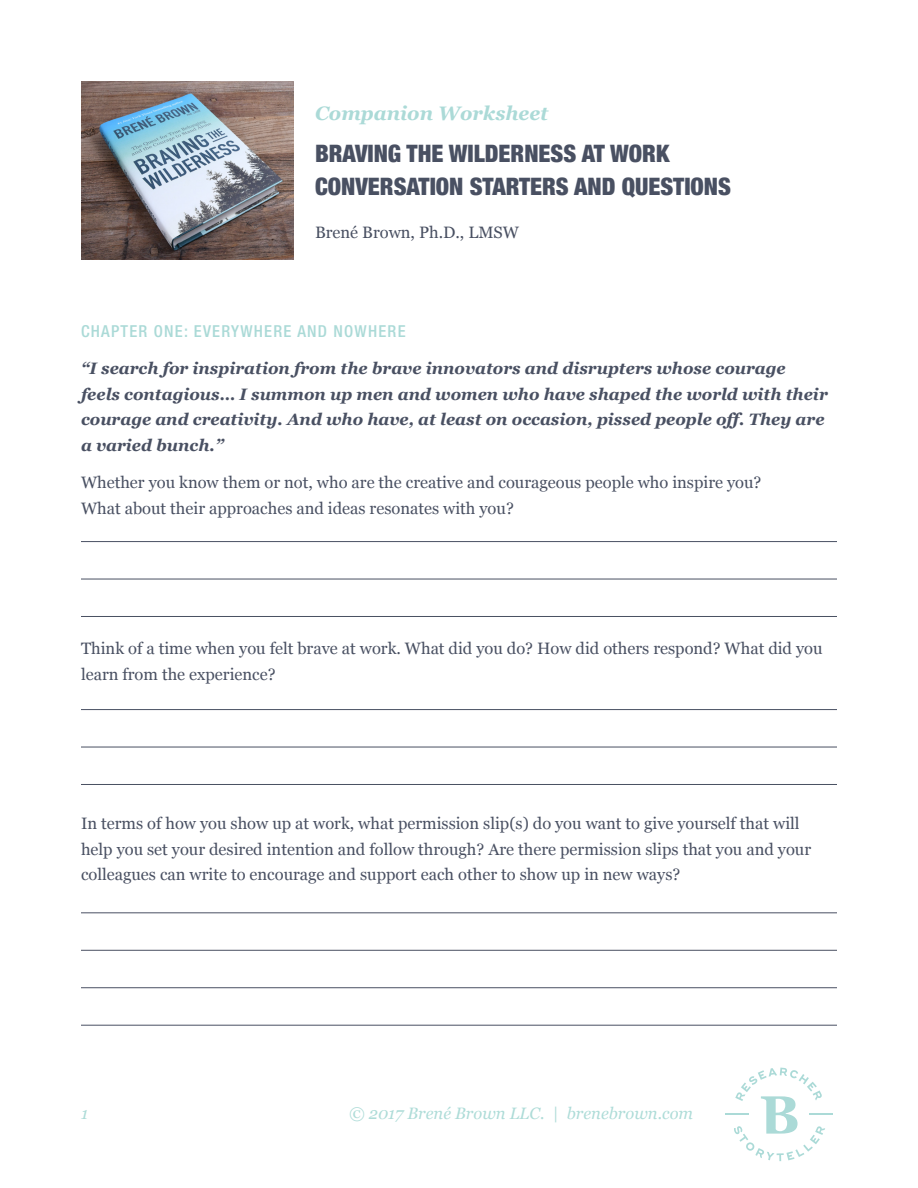
<style>
.page{position:relative;width:918px;height:1188px;background:#fff}
.page>*{position:absolute;margin:0;border:0;box-sizing:border-box;transform-origin:0 0}
.t1{font:900 condensed 24px/33px "Helvetica Neue";color:#495062}
.t2{font:italic 700 19.5px "Georgia";color:#abdad7}
.t3{font:16.5px/25.5px "Georgia";color:#495062}
.t4{font:italic 700 16.5px/25.5px "Georgia";color:#495062}
.t5{font:italic 16.5px "Georgia";color:#aedcd8}
.t6{font:500 condensed 16.5px "Helvetica Neue";letter-spacing:.075em;color:#abdad7}
</style>
<div class="page">
<svg style="left:725px;top:1068px;width:108px;height:93px"></svg>
<img style="left:81px;top:81px;width:212px;height:178px">
<hr style="left:81px;top:541px;width:756px;height:1px;background:#495062">
<hr style="left:81px;top:579px;width:756px;height:1px;background:#495062">
<hr style="left:81px;top:616px;width:756px;height:1px;background:#495062">
<hr style="left:81px;top:709px;width:756px;height:1px;background:#495062">
<hr style="left:81px;top:747px;width:756px;height:1px;background:#495062">
<hr style="left:81px;top:784px;width:756px;height:1px;background:#495062">
<hr style="left:81px;top:912px;width:756px;height:1px;background:#495062">
<hr style="left:81px;top:950px;width:756px;height:1px;background:#495062">
<hr style="left:81px;top:987px;width:756px;height:1px;background:#495062">
<hr style="left:81px;top:1025px;width:756px;height:1px;background:#495062">
<p class="t2" style="left:315px;top:99px;width:235px">Companion Worksheet</p>
<p class="t1" style="left:315px;top:136px;width:418px">BRAVING THE WILDERNESS AT WORK<br>CONVERSATION STARTERS AND QUESTIONS</p>
<p class="t3" style="left:315px;top:219px;width:206px">Brené Brown, Ph.D., LMSW</p>
<p class="t6" style="left:81px;top:321px;width:326px">CHAPTER ONE: EVERYWHERE AND NOWHERE</p>
<p class="t4" style="left:81px;top:355px;width:748px">“I search for inspiration from the brave innovators and disrupters whose courage feels contagious… I summon up men and women who have shaped the world with their courage and creativity. And who have, at least on occasion, pissed people off. They are a varied bunch.”</p>
<p class="t3" style="left:81px;top:469px;width:682px">Whether you know them or not, who are the creative and courageous people who inspire you?<br>What about their approaches and ideas resonates with you?</p>
<p class="t3" style="left:81px;top:635px;width:743px">Think of a time when you felt brave at work. What did you do? How did others respond? What did you learn from the experience?</p>
<p class="t3" style="left:81px;top:810px;width:732px">In terms of how you show up at work, what permission slip(s) do you want to give yourself that will help you set your desired intention and follow through? Are there permission slips that you and your colleagues can write to encourage and support each other to show up in new ways?</p>
<p class="t5" style="left:81px;top:1102px;width:9px">1</p>
<p class="t5" style="left:349px;top:1102px;width:345px">© 2017 Brené Brown LLC. | brenebrown.com</p>
</div>
